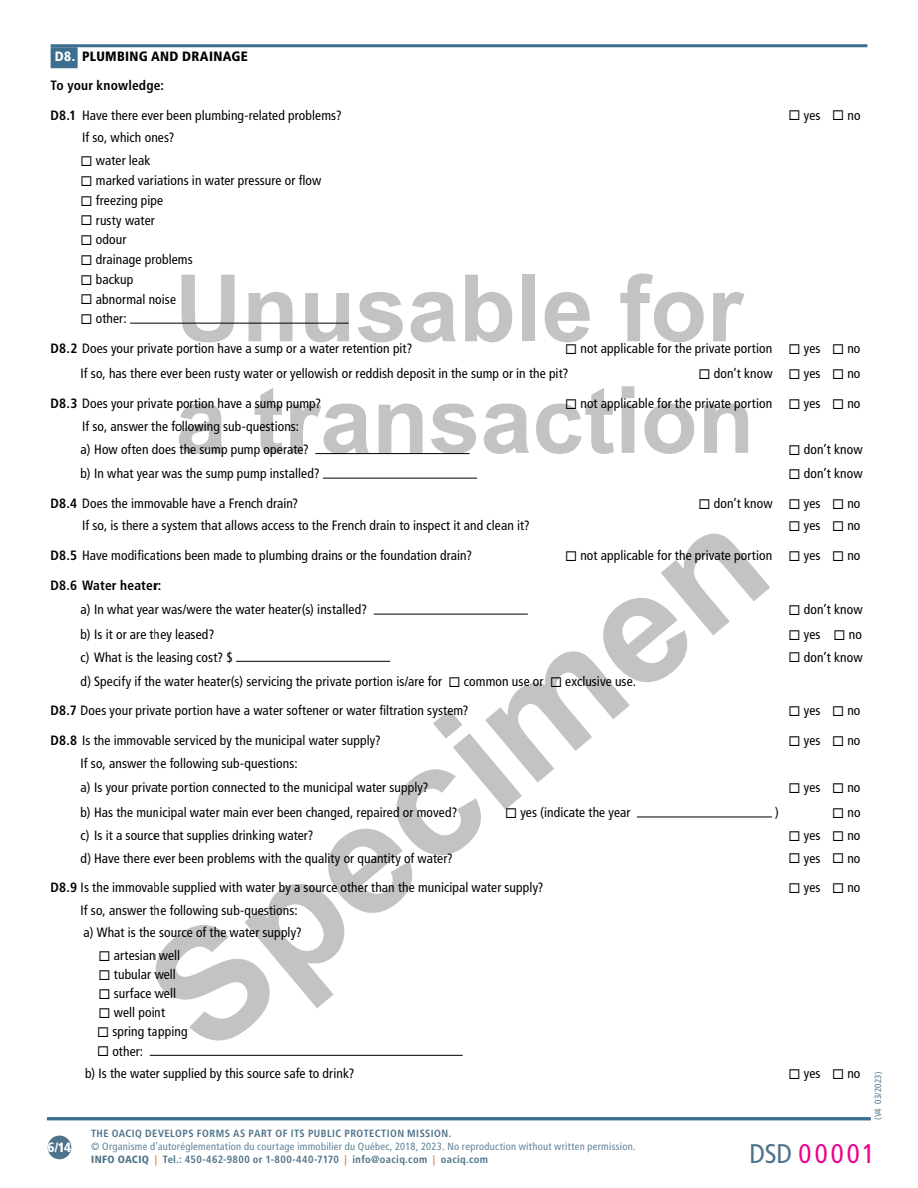
<style>
.page{position:relative;width:918px;height:1188px;background:#fff}
.page>*{position:absolute;margin:0;border:0;box-sizing:border-box;transform-origin:0 0}
.t1{font:condensed 27px "Frutiger LT Std";letter-spacing:.1em;color:#ec008c}
.t2{font:condensed 13.5px/29.4px "Frutiger LT Std";letter-spacing:.01em;color:#000}
.t3{font:700 condensed 13.5px "Frutiger LT Std";letter-spacing:.01em;color:#000}
.t4{font:900 condensed 13.5px "Frutiger LT Std";color:#fff}
.t5{font:condensed 10.5px/12.6px "Frutiger LT Std";letter-spacing:.03em;color:#5f8196}
.t6{font:700 condensed 10.5px "Frutiger LT Std";letter-spacing:.04em;color:#4e738a}
.t7{font:condensed 9px "Frutiger LT Std";letter-spacing:.015em;color:#4e738a}
.s1{font-weight:900;color:#fff}
.s2{font-weight:900}
.s3{font-weight:700}
.s4{font-weight:900;color:#4e738a}
.s5{font-weight:700;color:#ee7623}
.s6{font-weight:700;color:#4e738a}
.s7{color:#4e738a}
</style>
<div class="page">
<div style="left:48px;top:1136px;width:23px;height:23px;background:#4e738a;border-radius:50%"></div>
<hr style="left:47px;top:1117px;width:824px;height:3px;background:#3b6e8f">
<hr style="left:51px;top:44px;width:816px;height:3px;background:#3b6e8f">
<div style="left:51px;top:47px;width:27px;height:21px;background:#3b6e8f"></div>
<hr style="left:130px;top:323px;width:219px;height:1px;background:#000">
<hr style="left:315px;top:453px;width:154px;height:1px;background:#000">
<hr style="left:323px;top:478px;width:154px;height:1px;background:#000">
<hr style="left:637px;top:817px;width:135px;height:1px;background:#000">
<hr style="left:150px;top:1055px;width:313px;height:1px;background:#000">
<svg style="left:155px;top:533px;width:615px;height:508px"></svg>
<svg style="left:181px;top:275px;width:54px;height:67px"></svg>
<svg style="left:249px;top:292px;width:44px;height:49px"></svg>
<svg style="left:305px;top:293px;width:44px;height:49px"></svg>
<svg style="left:358px;top:292px;width:45px;height:50px"></svg>
<svg style="left:411px;top:292px;width:45px;height:50px"></svg>
<svg style="left:465px;top:275px;width:47px;height:67px"></svg>
<div style="left:523px;top:275px;width:12px;height:66px;background:#c4c3c2"></div>
<svg style="left:545px;top:292px;width:45px;height:50px"></svg>
<svg style="left:620px;top:274px;width:84px;height:68px"></svg>
<svg style="left:713px;top:292px;width:31px;height:49px"></svg>
<svg style="left:179px;top:404px;width:45px;height:50px"></svg>
<svg style="left:255px;top:388px;width:28px;height:66px"></svg>
<svg style="left:290px;top:404px;width:79px;height:50px"></svg>
<svg style="left:379px;top:404px;width:44px;height:49px"></svg>
<svg style="left:431px;top:404px;width:45px;height:50px"></svg>
<svg style="left:484px;top:404px;width:45px;height:50px"></svg>
<svg style="left:536px;top:388px;width:78px;height:66px"></svg>
<svg style="left:622px;top:386px;width:12px;height:67px"></svg>
<svg style="left:645px;top:404px;width:49px;height:50px"></svg>
<svg style="left:704px;top:404px;width:44px;height:49px"></svg>
<p class="t2" style="left:51px;top:41px;width:293px;text-indent:4px"><span class="s1">D8.</span> <span class="s2">PLUMBING AND DRAINAGE<br></span><span class="s3">To your knowledge:<br>D8.1</span> Have there ever been plumbing-related problems?</p>
<p class="t2" style="left:789px;top:100px;width:73px">◻ yes ◻ no</p>
<p class="t2" style="left:82px;top:123px;width:94px">If so, which ones?</p>
<p class="t2" style="left:81px;top:146px;width:71px">◻ water leak</p>
<p class="t2" style="left:81px;top:166px;width:242px">◻ marked variations in water pressure or flow</p>
<p class="t2" style="left:81px;top:186px;width:84px">◻ freezing pipe</p>
<p class="t2" style="left:81px;top:205px;width:76px">◻ rusty water</p>
<p class="t2" style="left:81px;top:225px;width:47px">◻ odour</p>
<p class="t2" style="left:81px;top:245px;width:114px">◻ drainage problems</p>
<p class="t2" style="left:81px;top:265px;width:54px">◻ backup</p>
<p class="t2" style="left:81px;top:284px;width:97px">◻ abnormal noise</p>
<p class="t2" style="left:81px;top:304px;width:48px">◻ other:</p>
<p class="t2" style="left:51px;top:334px;width:363px"><span class="s3">D8.2</span> Does your private portion have a sump or a water retention pit?</p>
<p class="t2" style="left:81px;top:336px;width:781px;line-height:24.6px;text-indent:485px">◻ not applicable for the private portion ◻ yes ◻ no<br>If so, has there ever been rusty water or yellowish or reddish deposit in the sump or in the pit?</p>
<p class="t2" style="left:699px;top:359px;width:163px">◻ don’t know ◻ yes ◻ no</p>
<p class="t2" style="left:51px;top:389px;width:272px"><span class="s3">D8.3</span> Does your private portion have a sump pump?</p>
<p class="t2" style="left:565px;top:389px;width:297px">◻ not applicable for the private portion ◻ yes ◻ no</p>
<p class="t2" style="left:81px;top:415px;width:230px;line-height:22.6px">If so, answer the following sub-questions: a) How often does the sump pump operate?</p>
<p class="t2" style="left:789px;top:435px;width:75px">◻ don’t know</p>
<p class="t2" style="left:81px;top:459px;width:241px">b) In what year was the sump pump installed?</p>
<p class="t2" style="left:789px;top:459px;width:75px">◻ don’t know</p>
<p class="t2" style="left:51px;top:488px;width:249px"><span class="s3">D8.4</span> Does the immovable have a French drain?</p>
<p class="t2" style="left:699px;top:488px;width:163px">◻ don’t know ◻ yes ◻ no</p>
<p class="t2" style="left:82px;top:511px;width:449px">If so, is there a system that allows access to the French drain to inspect it and clean it?</p>
<p class="t2" style="left:789px;top:511px;width:73px">◻ yes ◻ no</p>
<p class="t2" style="left:51px;top:541px;width:423px"><span class="s3">D8.5</span> Have modifications been made to plumbing drains or the foundation drain?</p>
<p class="t2" style="left:565px;top:541px;width:297px">◻ not applicable for the private portion ◻ yes ◻ no</p>
<p class="t3" style="left:51px;top:577px;width:112px">D8.6 Water heater:</p>
<p class="t2" style="left:81px;top:595px;width:288px">a) In what year was/were the water heater(s) installed?</p>
<p class="t2" style="left:789px;top:595px;width:75px">◻ don’t know</p>
<p class="t2" style="left:81px;top:620px;width:135px">b) Is it or are they leased?</p>
<p class="t2" style="left:789px;top:620px;width:75px">◻ yes ◻ no</p>
<p class="t2" style="left:81px;top:642px;width:154px">c) What is the leasing cost? $</p>
<p class="t2" style="left:789px;top:642px;width:75px">◻ don’t know</p>
<p class="t2" style="left:51px;top:667px;width:587px;text-indent:30px">d) Specify if the water heater(s) servicing the private portion is/are for ◻ common use or ◻ exclusive use.<br><span class="s3">D8.7</span> Does your private portion have a water softener or water filtration system?</p>
<p class="t2" style="left:789px;top:696px;width:73px">◻ yes ◻ no</p>
<p class="t2" style="left:51px;top:726px;width:332px"><span class="s3">D8.8</span> Is the immovable serviced by the municipal water supply?</p>
<p class="t2" style="left:789px;top:726px;width:73px">◻ yes ◻ no</p>
<p class="t2" style="left:81px;top:751px;width:350px;line-height:24.6px">If so, answer the following sub-questions:<br>a) Is your private portion connected to the municipal water supply?</p>
<p class="t2" style="left:789px;top:773px;width:73px">◻ yes ◻ no</p>
<p class="t2" style="left:81px;top:798px;width:378px">b) Has the municipal water main ever been changed, repaired or moved?</p>
<p class="t2" style="left:505px;top:798px;width:127px">◻ yes (indicate the year</p>
<p class="t2" style="left:775px;top:798px;width:5px">)</p>
<p class="t2" style="left:832px;top:798px;width:30px">◻ no</p>
<p class="t2" style="left:81px;top:821px;width:234px">c) Is it a source that supplies drinking water?</p>
<p class="t2" style="left:789px;top:821px;width:73px">◻ yes ◻ no</p>
<p class="t2" style="left:81px;top:843px;width:374px">d) Have there ever been problems with the quality or quantity of water?</p>
<p class="t2" style="left:789px;top:843px;width:73px">◻ yes ◻ no</p>
<p class="t2" style="left:51px;top:873px;width:495px"><span class="s3">D8.9</span> Is the immovable supplied with water by a source other than the municipal water supply?</p>
<p class="t2" style="left:789px;top:873px;width:73px">◻ yes ◻ no</p>
<p class="t2" style="left:81px;top:899px;width:223px;line-height:22.6px">If so, answer the following sub-questions: a) What is the source of the water supply?</p>
<p class="t2" style="left:99px;top:941px;width:83px">◻ artesian well</p>
<p class="t2" style="left:99px;top:960px;width:79px">◻ tubular well</p>
<p class="t2" style="left:99px;top:979px;width:79px">◻ surface well</p>
<p class="t2" style="left:99px;top:998px;width:68px">◻ well point</p>
<p class="t2" style="left:97px;top:1017px;width:92px">◻ spring tapping</p>
<p class="t2" style="left:85px;top:1040px;width:271px;line-height:22.6px;text-indent:12px">◻ other:<br>b) Is the water supplied by this source safe to drink?</p>
<p class="t2" style="left:789px;top:1059px;width:73px">◻ yes ◻ no</p>
<p class="t7" style="left:873px;top:1120px;width:50px;rotate:-90deg">(V4 03/2023)</p>
<p class="t6" style="left:91px;top:1128px;width:362px">THE OACIQ DEVELOPS FORMS AS PART OF ITS PUBLIC PROTECTION MISSION.</p>
<p class="t5" style="left:91px;top:1140px;width:546px">© Organisme d’autoréglementation du courtage immobilier du Québec, 2018, 2023. No reproduction without written permission.<br><span class="s4">INFO OACIQ</span> <span class="s5">|</span> <span class="s6">Tel.: 450-462-9800 or 1-800-440-7170</span> <span class="s5">|</span> <span class="s6">info@oaciq.com</span> <span class="s5">|</span> <span class="s6">oaciq.com</span></p>
<p class="t4" style="left:48px;top:1139px;width:25px">6/14</p>
<h1 class="t1" style="left:749px;top:1137px;width:127px"><span class="s7">DSD</span> 00001</h1>
</div>
